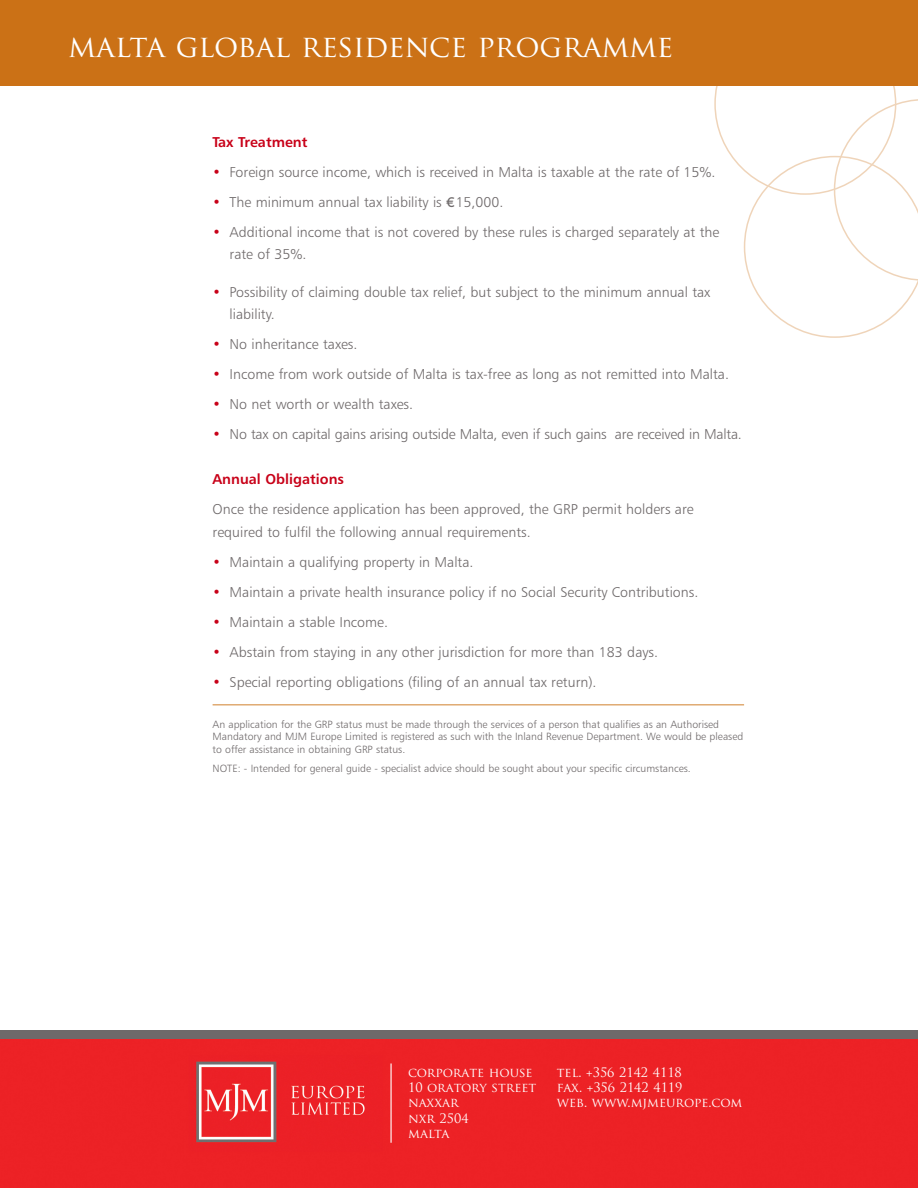
<style>
.page{position:relative;width:918px;height:1188px;background:#fff}
.page>*{position:absolute;margin:0;border:0;box-sizing:border-box;transform-origin:0 0}
.t1{font:30px "Trajan Pro";color:#fff}
.t2{font:14.25px/22.5px "Humanist 777 BT Light B";color:#6e696a}
.t3{font:14.25px "Humanist 777 BT Bold B";color:#c80018}
.t4{font:12.75px/15.3px "Trajan Pro";color:#fff}
.t5{font:10.5px/12.6px "Humanist 777 BT Light B";color:#6e696a}
.s1{color:#c80018}
.s2{font-family:"Gill Sans"}
</style>
<div class="page">
<svg style="left:714px;top:85px;width:204px;height:253px"></svg>
<hr style="left:213px;top:704px;width:531px;height:1px;background:#d58e44">
<div style="left:0;top:0;width:918px;height:85px;background:#cb7116"></div>
<div style="left:0;top:1039px;width:918px;height:149px;background:#ec2126"></div>
<hr style="left:390px;top:1063px;width:2px;height:80px;background:#fff">
<div style="left:0;top:1031px;width:918px;height:8px;background:#6e696a"></div>
<h1 class="t1" style="left:68px;top:34px;width:607px">MALTA GLOBAL RESIDENCE PROGRAMME</h1>
<p class="t3" style="left:213px;top:136px;width:96px">Tax Treatment</p>
<p class="t2" style="left:213px;top:162px;width:504px"><span class="s1">•</span> Foreign source income, which is received in Malta is taxable at the rate of 15%.</p>
<p class="t2" style="left:213px;top:192px;width:292px"><span class="s1">•</span> The minimum annual tax liability is <span class="s2">€</span>15,000.</p>
<p class="t2" style="left:230px;top:222px;width:491px;text-indent:-17px"><span class="s1">•</span> Additional income that is not covered by these rules is charged separately at the rate of 35%.</p>
<p class="t2" style="left:230px;top:282px;width:482px;text-indent:-17px"><span class="s1">•</span> Possibility of claiming double tax relief, but subject to the minimum annual tax liability.</p>
<p class="t2" style="left:213px;top:334px;width:146px"><span class="s1">•</span> No inheritance taxes.</p>
<p class="t2" style="left:213px;top:364px;width:518px"><span class="s1">•</span> Income from work outside of Malta is tax-free as long as not remitted into Malta.</p>
<p class="t2" style="left:213px;top:394px;width:202px"><span class="s1">•</span> No net worth or wealth taxes.</p>
<p class="t2" style="left:213px;top:424px;width:531px"><span class="s1">•</span> No tax on capital gains arising outside Malta, even if such gains are received in Malta.</p>
<p class="t3" style="left:213px;top:474px;width:133px">Annual Obligations</p>
<p class="t2" style="left:213px;top:499px;width:483px">Once the residence application has been approved, the GRP permit holders are required to fulfil the following annual requirements.</p>
<p class="t2" style="left:213px;top:552px;width:262px"><span class="s1">•</span> Maintain a qualifying property in Malta.</p>
<p class="t2" style="left:213px;top:582px;width:487px"><span class="s1">•</span> Maintain a private health insurance policy if no Social Security Contributions.</p>
<p class="t2" style="left:213px;top:612px;width:177px"><span class="s1">•</span> Maintain a stable Income.</p>
<p class="t2" style="left:213px;top:642px;width:447px"><span class="s1">•</span> Abstain from staying in any other jurisdiction for more than 183 days.</p>
<p class="t2" style="left:213px;top:672px;width:386px"><span class="s1">•</span> Special reporting obligations (filing of an annual tax return).</p>
<p class="t5" style="left:213px;top:718px;width:532px">An application for the GRP status must be made through the services of a person that qualifies as an Authorised<br>Mandatory and MJM Europe Limited is registered as such with the Inland Revenue Department. We would be pleased to offer assistance in obtaining GRP status.</p>
<p class="t5" style="left:213px;top:763px;width:480px">NOTE: - Intended for general guide - specialist advice should be sought about your specific circumstances.</p>
<p class="t4" style="left:408px;top:1066px;width:130px">CORPORATE HOUSE<br>10 ORATORY STREET<br>NAXXAR<br>NXR 2504<br>MALTA</p>
<p class="t4" style="left:557px;top:1066px;width:187px">TEL. +356 2142 4118<br>FAX. +356 2142 4119<br>WEB. WWW.MJMEUROPE.COM</p>
</div>
